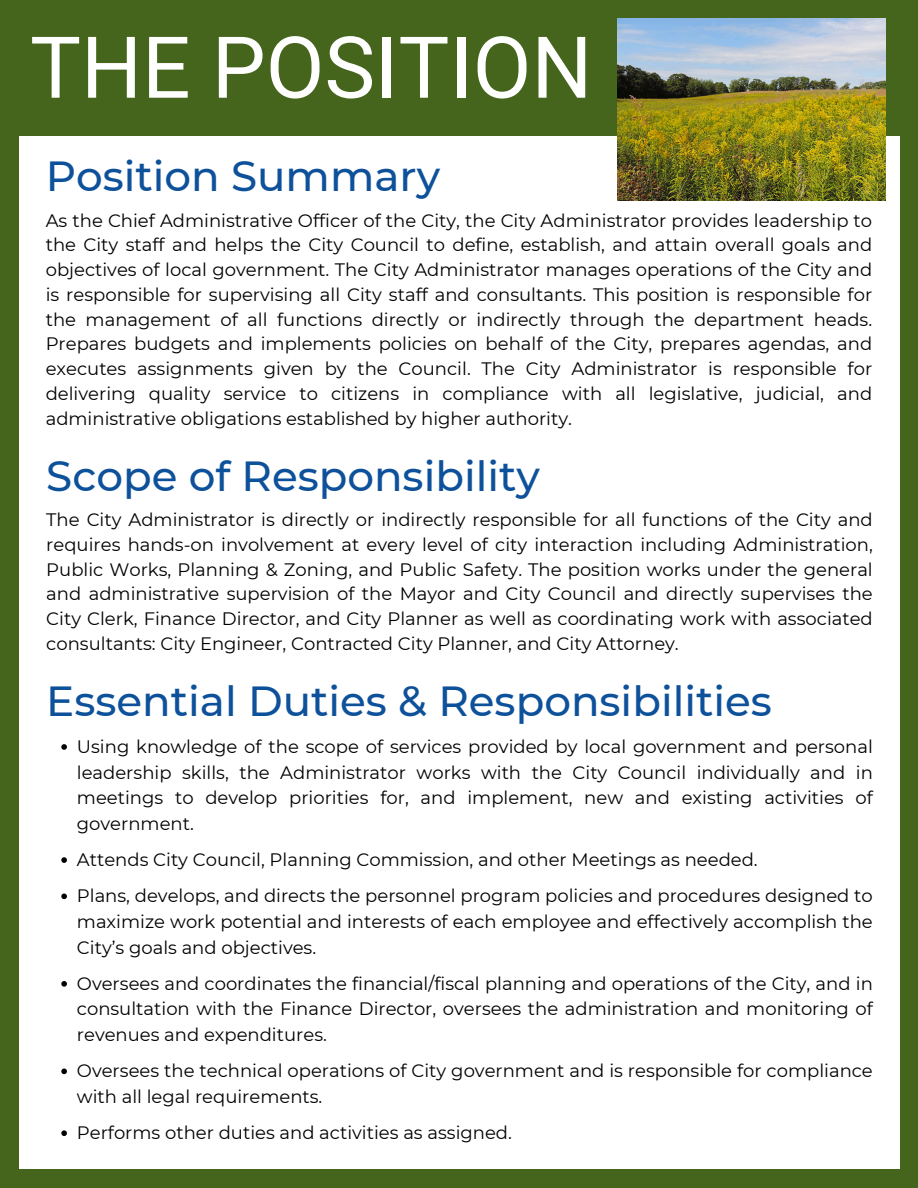
<style>
.page{position:relative;width:918px;height:1188px;background:#fff}
.page>*{position:absolute;margin:0;border:0;box-sizing:border-box;transform-origin:0 0}
.t1{font:85.5px "Roboto";color:#fff}
.t2{font:500 42px "Montserrat";color:#0e519b}
.t3{font:18px/24.8px "Montserrat";color:#000;text-align:justify}
</style>
<div class="page">
<div style="left:0;top:0;width:912px;height:135px;background:#45651c"></div>
<img style="left:617px;top:19px;width:268px;height:182px">
<div style="left:0;top:121px;width:18px;height:1067px;background:#45651c"></div>
<svg style="left:61px;top:744px;width:6px;height:6px"></svg>
<svg style="left:61px;top:857px;width:6px;height:6px"></svg>
<svg style="left:61px;top:894px;width:6px;height:5px"></svg>
<svg style="left:61px;top:981px;width:6px;height:6px"></svg>
<svg style="left:61px;top:1069px;width:6px;height:5px"></svg>
<svg style="left:61px;top:1130px;width:6px;height:6px"></svg>
<div style="left:0;top:1170px;width:918px;height:18px;background:#45651c"></div>
<div style="left:901px;top:0;width:17px;height:1179px;background:#45651c"></div>
<p class="t1" style="left:30px;top:18px;width:564px">THE POSITION</p>
<p class="t2" style="left:46px;top:150px;width:396px">Position Summary</p>
<h2 class="t3" style="left:46px;top:208px;width:828px">As the Chief Administrative Officer of the City, the City Administrator provides leadership to the City staff and helps the City Council to define, establish, and attain overall goals and objectives of local government. The City Administrator manages operations of the City and is responsible for supervising all City staff and consultants. This position is responsible for the management of all functions directly or indirectly through the department heads.<br>Prepares budgets and implements policies on behalf of the City, prepares agendas, and executes assignments given by the Council. The City Administrator is responsible for delivering quality service to citizens in compliance with all legislative, judicial, and administrative obligations established by higher authority.</h2>
<p class="t2" style="left:46px;top:450px;width:495px">Scope of Responsibility</p>
<p class="t3" style="left:46px;top:507px;width:828px">The City Administrator is directly or indirectly responsible for all functions of the City and requires hands-on involvement at every level of city interaction including Administration, Public Works, Planning &amp; Zoning, and Public Safety. The position works under the general and administrative supervision of the Mayor and City Council and directly supervises the City Clerk, Finance Director, and City Planner as well as coordinating work with associated consultants: City Engineer, Contracted City Planner, and City Attorney.</p>
<p class="t2" style="left:46px;top:675px;width:727px">Essential Duties &amp; Responsibilities</p>
<p class="t3" style="left:77px;top:734px;width:797px;line-height:25.7px">Using knowledge of the scope of services provided by local government and personal leadership skills, the Administrator works with the City Council individually and in meetings to develop priorities for, and implement, new and existing activities of government.</p>
<h2 class="t3" style="left:77px;top:847px;width:682px">Attends City Council, Planning Commission, and other Meetings as needed.</h2>
<p class="t3" style="left:77px;top:883px;width:797px;line-height:25.7px">Plans, develops, and directs the personnel program policies and procedures designed to maximize work potential and interests of each employee and effectively accomplish the City’s goals and objectives.</p>
<h2 class="t3" style="left:77px;top:971px;width:797px;line-height:25.7px">Oversees and coordinates the financial/fiscal planning and operations of the City, and in consultation with the Finance Director, oversees the administration and monitoring of revenues and expenditures.</h2>
<p class="t3" style="left:77px;top:1058px;width:797px;line-height:25.7px">Oversees the technical operations of City government and is responsible for compliance with all legal requirements.</p>
<p class="t3" style="left:77px;top:1120px;width:437px">Performs other duties and activities as assigned.</p>
</div>
